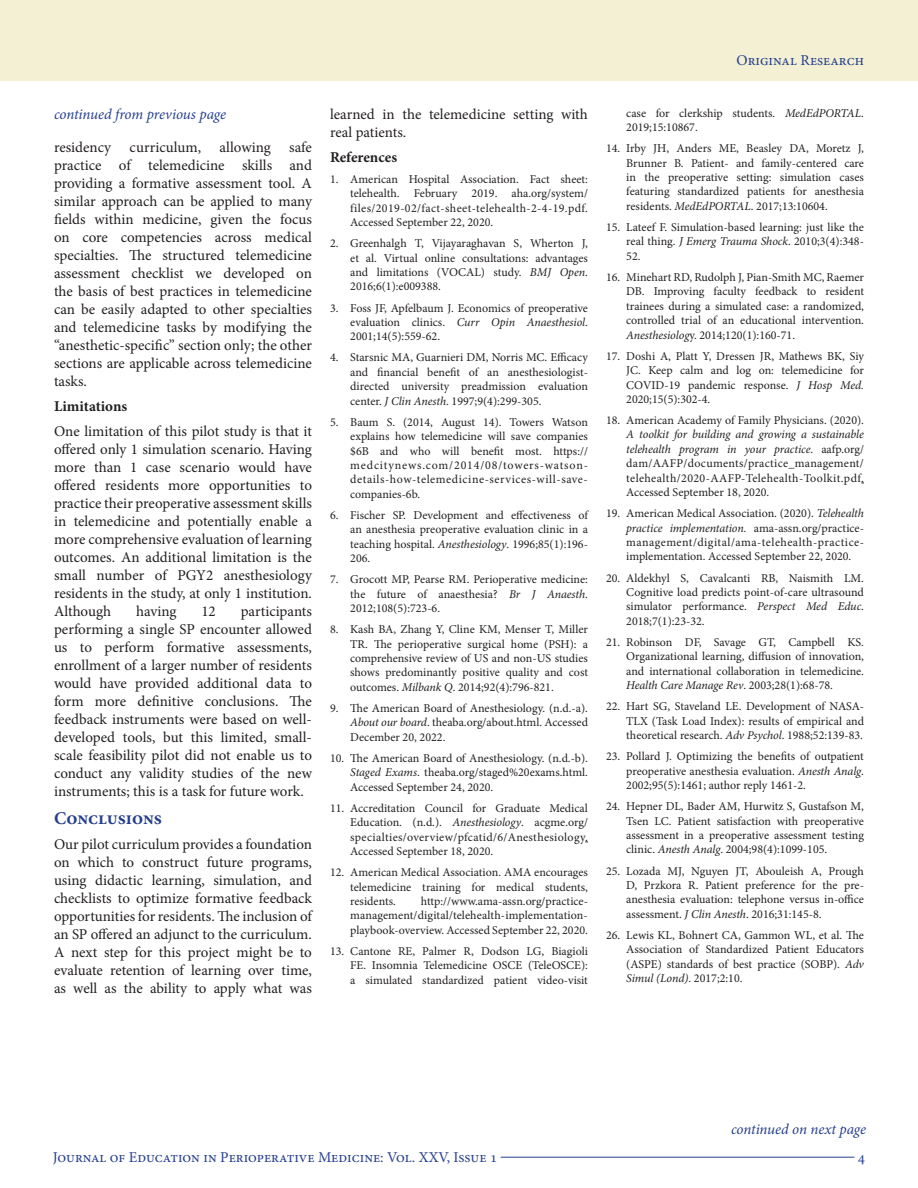
<style>
.page{position:relative;width:918px;height:1188px;background:#fff}
.page>*{position:absolute;margin:0;border:0;box-sizing:border-box;transform-origin:0 0}
.Section_Headings{font:700 18px "Minion Pro";color:#253f8e}
.t1{font:15px/18px "Minion Pro";letter-spacing:-.005em;color:#231f20;text-align:justify}
.t2{font:15px "Minion Pro";color:#253f8e}
.t3{font:italic 15px "Minion Pro";letter-spacing:-.01em;color:#253f8e}
.t4{font:700 15px "Minion Pro";letter-spacing:-.005em;color:#231f20}
.t5{font:12px/14.4px "Minion Pro";color:#231f20;text-align:justify}
.s1{font-style:italic}
</style>
<div class="page">
<hr style="left:501px;top:1157px;width:353px;height:1px;background:#253f8e">
<div style="left:0;top:0;width:918px;height:81px;background:#f3f0d3"></div>
<p class="t3" style="left:54px;top:104px;width:174px">continued from previous page</p>
<p class="t1" style="left:54px;top:139px;width:260px">residency curriculum, allowing safe practice of telemedicine skills and providing a formative assessment tool. A similar approach can be applied to many fields within medicine, given the focus on core competencies across medical specialties. The structured telemedicine assessment checklist we developed on the basis of best practices in telemedicine can be easily adapted to other specialties and telemedicine tasks by modifying the “anesthetic-specific” section only; the other sections are applicable across telemedicine tasks.</p>
<p class="t4" style="left:54px;top:396px;width:75px">Limitations</p>
<p class="t1" style="left:54px;top:422px;width:260px">One limitation of this pilot study is that it offered only 1 simulation scenario. Having more than 1 case scenario would have offered residents more opportunities to practice their preoperative assessment skills in telemedicine and potentially enable a more comprehensive evaluation of learning outcomes. An additional limitation is the small number of PGY2 anesthesiology residents in the study, at only 1 institution.<br>Although</p>
<p class="t1" style="left:136px;top:602px;width:42px">having</p>
<p class="t1" style="left:201px;top:602px;width:16px">12</p>
<p class="t1" style="left:54px;top:602px;width:260px;text-indent:187px">participants performing a single SP encounter allowed us to perform formative assessments, enrollment of a larger number of residents would have provided additional data to form more definitive conclusions. The feedback instruments were based on well&shy;developed tools, but this limited, small&shy;scale feasibility pilot did not enable us to conduct any validity studies of the new instruments; this is a task for future work.</p>
<p class="Section_Headings" style="left:54px;top:806px;width:109px">Conclusions</p>
<p class="t1" style="left:54px;top:835px;width:261px">Our pilot curriculum provides a foundation on which to construct future programs, using didactic learning, simulation, and checklists to optimize formative feedback opportunities for residents. The inclusion of an SP offered an adjunct to the curriculum.<br>A next step for this project might be to evaluate retention of learning over time, as well as the ability to apply what was</p>
<p class="t1" style="left:330px;top:105px;width:259px">learned in the telemedicine setting with real patients.</p>
<p class="t4" style="left:330px;top:146px;width:69px">References</p>
<p class="t5" style="left:350px;top:172px;width:239px;text-indent:-20px">1. American Hospital Association. Fact sheet: telehealth. February 2019. aha.org/system/ files/2019-02/fact-sheet-telehealth-2-4-19.pdf.<br>Accessed September 22, 2020.</p>
<p class="t5" style="left:350px;top:236px;width:239px;text-indent:-20px">2. Greenhalgh T, Vijayaraghavan S, Wherton J, et al. Virtual online consultations: advantages and limitations (VOCAL) study. <span class="s1">BMJ Open</span>.<br>2016;6(1):e009388.</p>
<p class="t5" style="left:350px;top:301px;width:239px;text-indent:-20px">3. Foss JF, Apfelbaum J. Economics of preoperative evaluation clinics. <span class="s1">Curr Opin Anaesthesiol</span>.<br>2001;14(5):559-62.</p>
<p class="t5" style="left:350px;top:350px;width:239px;text-indent:-20px">4. Starsnic MA, Guarnieri DM, Norris MC. Efficacy and financial benefit of an anesthesiologist&shy;directed university preadmission evaluation center. <span class="s1">J Clin Anesth</span>. 1997;9(4):299-305.</p>
<p class="t5" style="left:350px;top:415px;width:239px;text-indent:-20px">5. Baum S. (2014, August 14). Towers Watson explains how telemedicine will save companies $6B and who will benefit most. https:// medcitynews.com/2014/08/towers-watson&shy;details-how-telemedicine-services-will-save&shy;companies-6b.</p>
<p class="t5" style="left:350px;top:508px;width:240px;text-indent:-20px">6. Fischer SP. Development and effectiveness of an anesthesia preoperative evaluation clinic in a teaching hospital. <span class="s1">Anesthesiology</span>. 1996;85(1):196- 206.</p>
<p class="t5" style="left:350px;top:572px;width:239px;text-indent:-20px">7. Grocott MP, Pearse RM. Perioperative medicine: the future of anaesthesia? <span class="s1">Br J Anaesth</span>.<br>2012;108(5):723-6.</p>
<p class="t5" style="left:350px;top:622px;width:239px;text-indent:-20px">8. Kash BA, Zhang Y, Cline KM, Menser T, Miller TR. The perioperative surgical home (PSH): a comprehensive review of US and non-US studies shows predominantly positive quality and cost outcomes. <span class="s1">Milbank Q</span>. 2014;92(4):796-821.</p>
<p class="t5" style="left:350px;top:701px;width:239px;text-indent:-20px">9. The American Board of Anesthesiology. (n.d.-a).<br><span class="s1">About our board</span>. theaba.org/about.html. Accessed December 20, 2022.</p>
<p class="t5" style="left:350px;top:751px;width:239px;text-indent:-20px">10. The American Board of Anesthesiology. (n.d.-b).<br><span class="s1">Staged Exams</span>. theaba.org/staged%20exams.html.<br>Accessed September 24, 2020.</p>
<p class="t5" style="left:350px;top:801px;width:239px;text-indent:-20px">11. Accreditation Council for Graduate Medical Education. (n.d.). <span class="s1">Anesthesiology</span>. acgme.org/ specialties/overview/pfcatid/6/Anesthesiology.<br>Accessed September 18, 2020.</p>
<p class="t5" style="left:350px;top:865px;width:239px;text-indent:-20px">12. American Medical Association. AMA encourages telemedicine training for medical students, residents.</p>
<p class="t5" style="left:350px;top:894px;width:239px;text-indent:71px">http://www.ama-assn.org/practice&shy;management/digital/telehealth-implementation&shy;playbook-overview. Accessed September 22, 2020.</p>
<p class="t5" style="left:350px;top:944px;width:239px;text-indent:-20px">13. Cantone RE, Palmer R, Dodson LG, Biagioli FE. Insomnia Telemedicine OSCE (TeleOSCE): a simulated standardized patient video-visit</p>
<p class="t2" style="left:737px;top:50px;width:129px">Original Research</p>
<p class="t5" style="left:626px;top:106px;width:239px">case for clerkship students. <span class="s1">MedEdPORTAL</span>.<br>2019;15:10867.</p>
<p class="t5" style="left:626px;top:141px;width:239px;text-indent:-20px">14. Irby JH, Anders ME, Beasley DA, Moretz J, Brunner B. Patient- and family-centered care in the preoperative setting: simulation cases featuring standardized patients for anesthesia residents. <span class="s1">MedEdPORTAL</span>. 2017;13:10604.</p>
<p class="t5" style="left:626px;top:220px;width:239px;text-indent:-20px">15. Lateef F. Simulation-based learning: just like the real thing. <span class="s1">J Emerg Trauma Shock</span>. 2010;3(4):348- 52.</p>
<p class="t5" style="left:626px;top:270px;width:239px;text-indent:-20px">16. Minehart RD, Rudolph J, Pian-Smith MC, Raemer DB. Improving faculty feedback to resident trainees during a simulated case: a randomized, controlled trial of an educational intervention.<br><span class="s1">Anesthesiolog</span>y. 2014;120(1):160-71.</p>
<p class="t5" style="left:626px;top:349px;width:239px;text-indent:-20px">17. Doshi A, Platt Y, Dressen JR, Mathews BK, Siy JC. Keep calm and log on: telemedicine for COVID-19 pandemic response. <span class="s1">J Hosp Med.<br></span>2020;15(5):302-4.</p>
<p class="t5" style="left:626px;top:413px;width:239px;text-indent:-20px">18. American Academy of Family Physicians. (2020).<br><span class="s1">A toolkit for building and growing a sustainable telehealth program in your practice</span>. aafp.org/ dam/AAFP/documents/practice_management/ telehealth/2020-AAFP-Telehealth-Toolkit.pdf.<br>Accessed September 18, 2020.</p>
<p class="t5" style="left:626px;top:506px;width:239px;text-indent:-20px">19. American Medical Association. (2020). <span class="s1">Telehealth practice implementation.</span> ama-assn.org/practice&shy;management/digital/ama-telehealth-practice&shy;implementation. Accessed September 22, 2020.</p>
<p class="t5" style="left:626px;top:571px;width:239px;text-indent:-20px">20. Aldekhyl S, Cavalcanti RB, Naismith LM.<br>Cognitive load predicts point-of-care ultrasound simulator performance. <span class="s1">Perspect Med Educ</span>.<br>2018;7(1):23-32.</p>
<p class="t5" style="left:626px;top:635px;width:239px;text-indent:-20px">21. Robinson DF, Savage GT, Campbell KS.<br>Organizational learning, diffusion of innovation, and international collaboration in telemedicine.<br><span class="s1">Health Care Manage Rev</span>. 2003;28(1):68-78.</p>
<p class="t5" style="left:626px;top:699px;width:239px;text-indent:-20px">22. Hart SG, Staveland LE. Development of NASA-TLX (Task Load Index): results of empirical and theoretical research. <span class="s1">Adv Psychol</span>. 1988;52:139-83.</p>
<p class="t5" style="left:626px;top:749px;width:239px;text-indent:-20px">23. Pollard J. Optimizing the benefits of outpatient preoperative anesthesia evaluation. <span class="s1">Anesth Analg</span>.<br>2002;95(5):1461; author reply 1461-2.</p>
<p class="t5" style="left:626px;top:799px;width:239px;text-indent:-20px">24. Hepner DL, Bader AM, Hurwitz S, Gustafson M, Tsen LC. Patient satisfaction with preoperative assessment in a preoperative assessment testing clinic. <span class="s1">Anesth Analg</span>. 2004;98(4):1099-105.</p>
<p class="t5" style="left:626px;top:864px;width:239px;text-indent:-20px">25. Lozada MJ, Nguyen JT, Abouleish A, Prough D, Przkora R. Patient preference for the pre&shy;anesthesia evaluation: telephone versus in-office assessment. <span class="s1">J Clin Anesth</span>. 2016;31:145-8.</p>
<p class="t5" style="left:626px;top:928px;width:239px;text-indent:-20px">26. Lewis KL, Bohnert CA, Gammon WL, et al. The Association of Standardized Patient Educators (ASPE) standards of best practice (SOBP). <span class="s1">Adv Simul (Lond)</span>. 2017;2:10.</p>
<p class="t3" style="left:731px;top:1119px;width:137px">continued on next page</p>
<p class="t2" style="left:53px;top:1147px;width:446px">Journal of Education in Perioperative Medicine: Vol. XXV, Issue 1</p>
<p class="t2" style="left:858px;top:1147px;width:9px">4</p>
</div>
